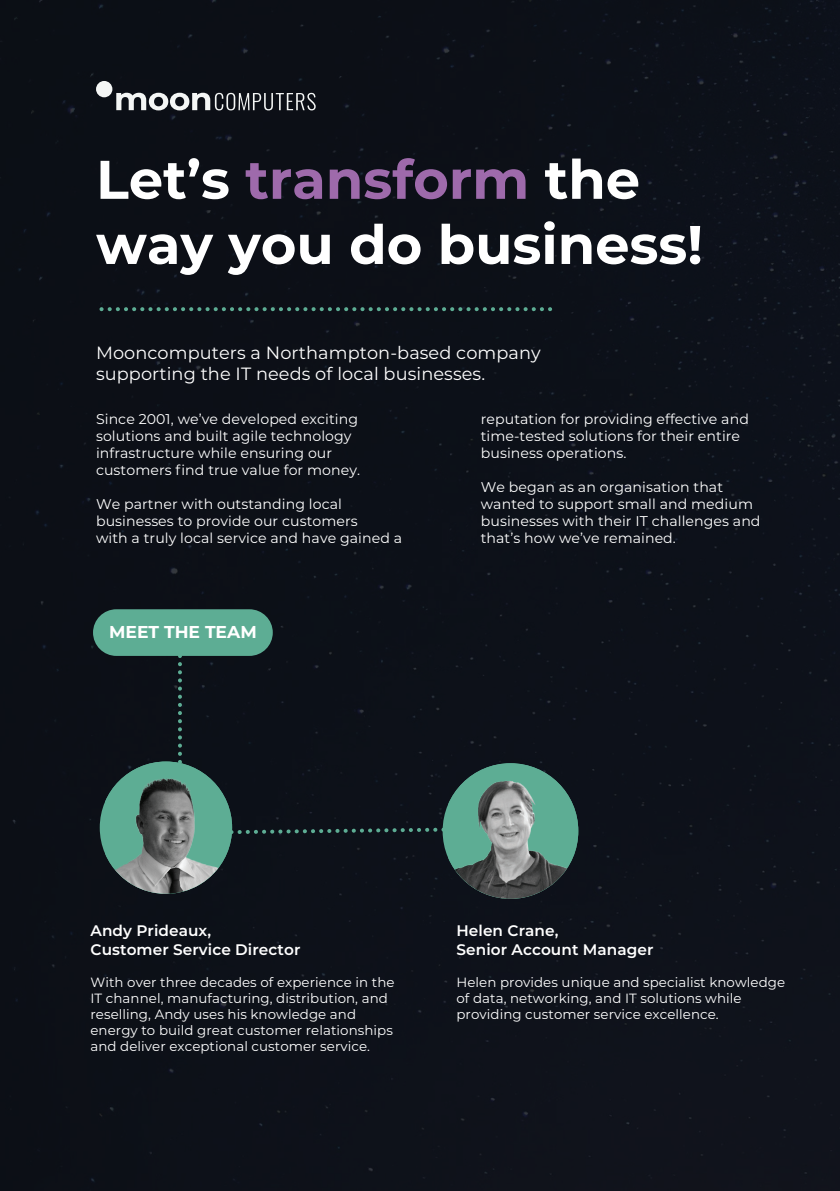
<style>
.page{position:relative;width:840px;height:1191px;background:#fff}
.page>*{position:absolute;margin:0;border:0;box-sizing:border-box;transform-origin:0 0}
.t1{font:700 54.2px/65.2px "Montserrat";color:#fff}
.t2{font:17.8px/21.2px "Montserrat";letter-spacing:.005em;color:#fff}
.t3{font:700 17.2px "Montserrat";color:#fff}
.t4{font:600 15.2px/18.4px "Montserrat";letter-spacing:.005em;color:#fff}
.t5{font:14.2px/17px "Montserrat";letter-spacing:.005em;color:#fff}
.t6{font:13.4px/16px "Montserrat";letter-spacing:.005em;color:#fff}
.s1{color:#9e6aab}
</style>
<div class="page">
<div style="left:0;top:0;width:839px;height:1191px;background:#0d1119"></div>
<svg style="left:116px;top:93px;width:199px;height:17px"></svg>
<div style="left:96px;top:81px;width:16px;height:16px;background:#f4f6f5;border-radius:50%"></div>
<svg style="left:101px;top:307px;width:451px;height:4px"></svg>
<svg style="left:176px;top:652px;width:297px;height:183px"></svg>
<svg style="left:105px;top:761px;width:127px;height:101px"></svg>
<img style="left:109px;top:778px;width:115px;height:115px">
<img style="left:447px;top:763px;width:131px;height:135px">
<div style="left:93px;top:609px;width:179px;height:47px;background:#5dad94;border-radius:23px"></div>
<h1 class="t1" style="left:96px;top:144px;width:608px">Let’s <span class="s1">transform</span> the way you do business!</h1>
<p class="t2" style="left:96px;top:341px;width:446px">Mooncomputers a Northampton-based company supporting the IT needs of local businesses.</p>
<p class="t5" style="left:96px;top:410px;width:265px">Since 2001, we’ve developed exciting solutions and built agile technology infrastructure while ensuring our customers find true value for money.</p>
<p class="t5" style="left:96px;top:495px;width:307px">We partner with outstanding local businesses to provide our customers<br>with a truly local service and have gained a</p>
<p class="t5" style="left:480px;top:410px;width:269px">reputation for providing effective and time-tested solutions for their entire business operations.</p>
<p class="t5" style="left:480px;top:478px;width:281px">We began as an organisation that wanted to support small and medium businesses with their IT challenges and that’s how we’ve remained.</p>
<p class="t3" style="left:109px;top:619px;width:149px">MEET THE TEAM</p>
<p class="t4" style="left:90px;top:921px;width:211px">Andy Prideaux,<br>Customer Service Director</p>
<p class="t6" style="left:90px;top:973px;width:305px">With over three decades of experience in the IT channel, manufacturing, distribution, and reselling, Andy uses his knowledge and energy to build great customer relationships and deliver exceptional customer service.</p>
<p class="t4" style="left:456px;top:921px;width:198px">Helen Crane,<br>Senior Account Manager</p>
<p class="t6" style="left:456px;top:973px;width:330px">Helen provides unique and specialist knowledge of data, networking, and IT solutions while providing customer service excellence.</p>
</div>
